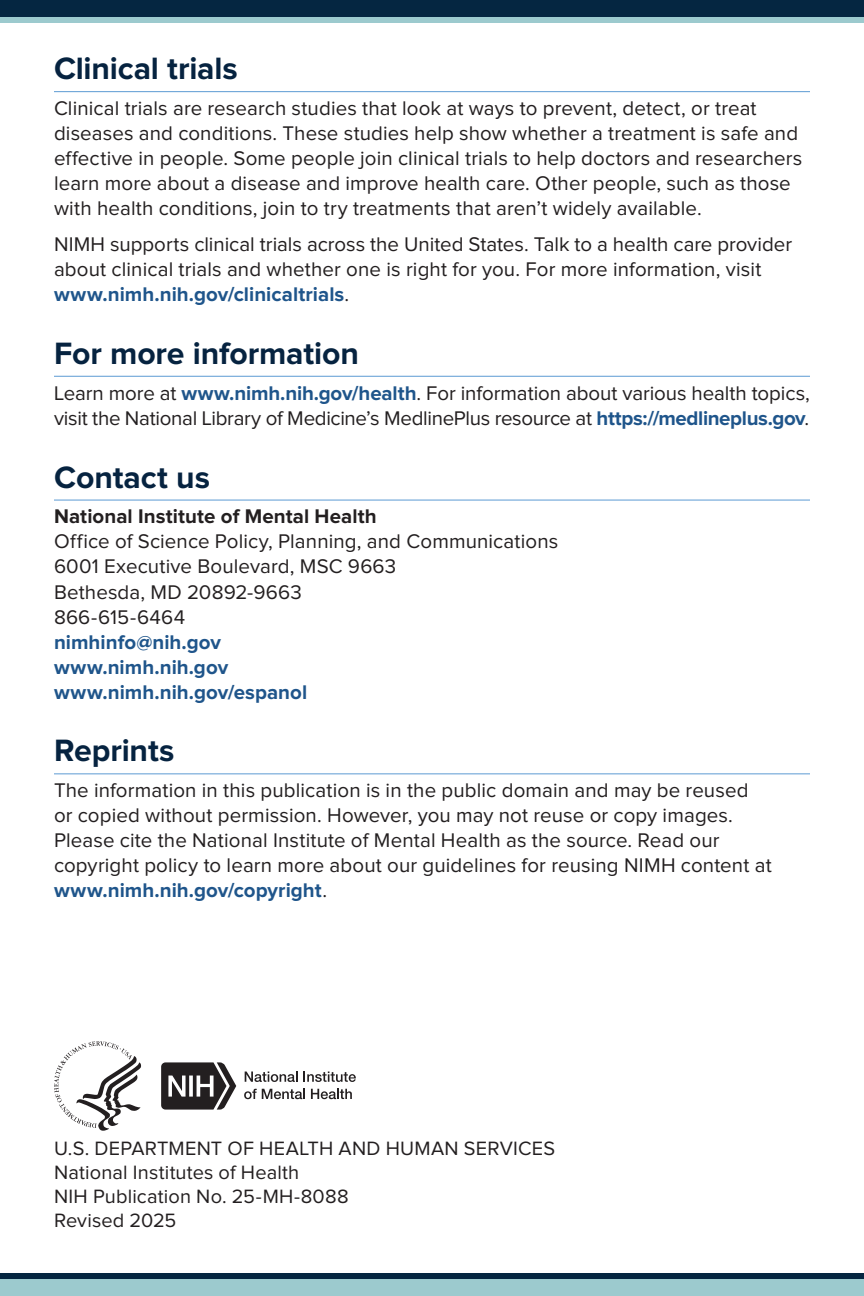
<style>
.page{position:relative;width:864px;height:1296px;background:#fff}
.page>*{position:absolute;margin:0;border:0;box-sizing:border-box;transform-origin:0 0}
.t1{font:700 32px "Proxima Nova";letter-spacing:-.005em;color:#062340}
.t2{font:20.4px/25px "Proxima Nova";letter-spacing:.005em;color:#231f20}
.t3{font:700 20.4px "Proxima Nova";color:#1f558b}
.t4{font:700 20.4px "Proxima Nova";letter-spacing:.005em;color:#231f20}
.t5{font:20px "Proxima Nova";letter-spacing:.01em;color:#231f20}
.s1{font-weight:700;color:#1f558b}
</style>
<div class="page">
<hr style="left:54px;top:91px;width:756px;height:1px;background:#5c9ad3">
<hr style="left:54px;top:376px;width:756px;height:1px;background:#5c9ad3">
<hr style="left:54px;top:500px;width:756px;height:1px;background:#5c9ad3">
<hr style="left:54px;top:773px;width:756px;height:1px;background:#5c9ad3">
<svg style="left:54px;top:1041px;width:87px;height:90px"></svg>
<svg style="left:161px;top:1062px;width:75px;height:48px"></svg>
<svg style="left:245px;top:1072px;width:53px;height:10px"></svg>
<svg style="left:304px;top:1072px;width:52px;height:10px"></svg>
<svg style="left:244px;top:1089px;width:61px;height:10px"></svg>
<svg style="left:311px;top:1089px;width:41px;height:10px"></svg>
<div style="left:0;top:0;width:864px;height:20px;background:#052641"></div>
<div style="left:0;top:18px;width:864px;height:5px;background:#9ccace"></div>
<div style="left:0;top:1276px;width:864px;height:20px;background:#9ccace"></div>
<div style="left:0;top:1273px;width:864px;height:5px;background:#052641"></div>
<h2 class="t1" style="left:54px;top:54px;width:185px">Clinical trials</h2>
<p class="t2" style="left:54px;top:97px;width:750px">Clinical trials are research studies that look at ways to prevent, detect, or treat diseases and conditions. These studies help show whether a treatment is safe and effective in people. Some people join clinical trials to help doctors and researchers learn more about a disease and improve health care. Other people, such as those with health conditions, join to try treatments that aren’t widely available.</p>
<p class="t2" style="left:54px;top:232px;width:740px">NIMH supports clinical trials across the United States. Talk to a health care provider about clinical trials and whether one is right for you. For more information, visit <span class="s1">www.nimh.nih.gov/clinicaltrials</span>.</p>
<h2 class="t1" style="left:54px;top:339px;width:307px">For more information</h2>
<p class="t2" style="left:54px;top:381px;width:757px">Learn more at <span class="s1">www.nimh.nih.gov/health</span>. For information about various health topics, visit the National Library of Medicine’s MedlinePlus resource at <span class="s1">https://medlineplus.gov</span>.</p>
<h2 class="t1" style="left:54px;top:462px;width:158px">Contact us</h2>
<p class="t4" style="left:54px;top:507px;width:324px">National Institute of Mental Health</p>
<p class="t2" style="left:54px;top:530px;width:506px">Office of Science Policy, Planning, and Communications</p>
<p class="t2" style="left:54px;top:555px;width:344px">6001 Executive Boulevard, MSC 9663</p>
<p class="t2" style="left:54px;top:580px;width:249px">Bethesda, MD 20892-9663</p>
<p class="t2" style="left:54px;top:605px;width:133px">866-615-6464</p>
<p class="t3" style="left:54px;top:632px;width:168px">nimhinfo@nih.gov</p>
<p class="t3" style="left:54px;top:657px;width:176px">www.nimh.nih.gov</p>
<p class="t3" style="left:54px;top:682px;width:255px">www.nimh.nih.gov/espanol</p>
<h2 class="t1" style="left:54px;top:736px;width:122px">Reprints</h2>
<p class="t2" style="left:54px;top:779px;width:719px">The information in this publication is in the public domain and may be reused or copied without permission. However, you may not reuse or copy images.<br>Please cite the National Institute of Mental Health as the source. Read our copyright policy to learn more about our guidelines for reusing NIMH content at <span class="s1">www.nimh.nih.gov/copyright</span>.</p>
<p class="t5" style="left:54px;top:1139px;width:503px">U.S. DEPARTMENT OF HEALTH AND HUMAN SERVICES</p>
<p class="t5" style="left:54px;top:1163px;width:247px">National Institutes of Health</p>
<p class="t5" style="left:54px;top:1187px;width:296px">NIH Publication No. 25-MH-8088</p>
<p class="t5" style="left:54px;top:1211px;width:124px">Revised 2025</p>
</div>
